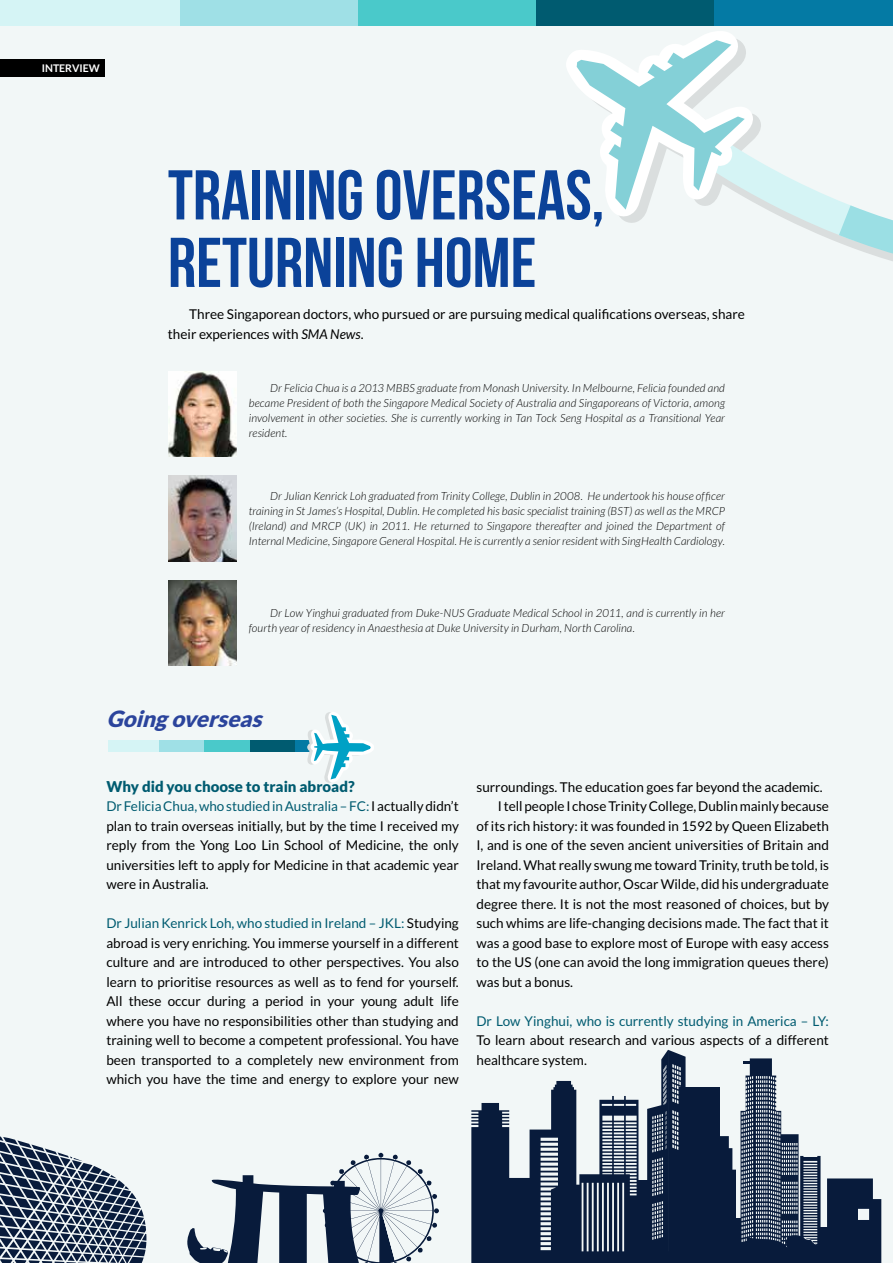
<style>
.page{position:relative;width:893px;height:1263px;background:#f2f7f7}
.page>*{position:absolute;margin:0;border:0;box-sizing:border-box;transform-origin:0 0}
.t1{font:70.2px/67.5px "Bebas Neue";color:#0b4299}
.t2{font:italic 900 22.5px "Lato";color:#2b449c}
.t3{font:900 15px "Lato";color:#005b70}
.t4{font:13.5px/19.5px "Lato";color:#000}
.t5{font:13.5px "Lato";color:#005b70}
.t6{font:italic 300 11.25px/15px "Lato";letter-spacing:.005em;color:#000;text-align:justify}
.t7{font:700 10.5px "Lato";color:#fff}
.s1{font-style:italic}
.s2{color:#005b70}
</style>
<div class="page">
<div style="left:0;top:0;width:185px;height:26px;background:#d5f4f5"></div>
<div style="left:180px;top:0;width:178px;height:26px;background:#9fe0e6"></div>
<div style="left:358px;top:0;width:179px;height:26px;background:#4ac9ca"></div>
<div style="left:537px;top:0;width:178px;height:26px;background:#005b70"></div>
<div style="left:715px;top:0;width:178px;height:26px;background:#047aa4"></div>
<svg style="left:0;top:1136px;width:146px;height:127px"></svg>
<svg style="left:827px;top:1178px;width:54px;height:85px;background:#182a48"></svg>
<div style="left:819px;top:1227px;width:10px;height:36px;background:#081b3b"></div>
<svg style="left:471px;top:1050px;width:349px;height:213px"></svg>
<svg style="left:187px;top:1153px;width:252px;height:110px"></svg>
<img style="left:168px;top:371px;width:68px;height:86px">
<img style="left:168px;top:580px;width:68px;height:85px">
<img style="left:168px;top:476px;width:68px;height:85px">
<svg style="left:566px;top:31px;width:327px;height:230px"></svg>
<div style="left:109px;top:740px;width:52px;height:12px;background:#d5f4f5"></div>
<div style="left:160px;top:740px;width:45px;height:12px;background:#9fe0e6"></div>
<div style="left:205px;top:740px;width:45px;height:12px;background:#4ac9ca"></div>
<div style="left:250px;top:740px;width:45px;height:12px;background:#005b70"></div>
<div style="left:295px;top:740px;width:45px;height:12px;background:#047aa4"></div>
<svg style="left:307px;top:712px;width:67px;height:71px"></svg>
<div style="left:0;top:60px;width:104px;height:17px;background:#000"></div>
<p class="t7" style="left:42px;top:62px;width:60px">INTERVIEW</p>
<h1 class="t1" style="left:168px;top:161px;width:438px">TRAINING OVERSEAS,<br>RETURNING HOME</h1>
<p class="t4" style="left:168px;top:304px;width:578px;text-indent:21px">Three Singaporean doctors, who pursued or are pursuing medical qualifications overseas, share their experiences with <span class="s1">SMA News</span>.</p>
<p class="t6" style="left:249px;top:381px;width:478px;text-indent:21px">Dr Felicia Chua is a 2013 MBBS graduate from Monash University. In Melbourne, Felicia founded and became President of both the Singapore Medical Society of Australia and Singaporeans of Victoria, among involvement in other societies. She is currently working in Tan Tock Seng Hospital as a Transitional Year resident.</p>
<p class="t6" style="left:249px;top:489px;width:478px;text-indent:21px">Dr Julian Kenrick Loh graduated from Trinity College, Dublin in 2008. He undertook his house officer training in St James’s Hospital, Dublin. He completed his basic specialist training (BST) as well as the MRCP (Ireland) and MRCP (UK) in 2011. He returned to Singapore thereafter and joined the Department of Internal Medicine, Singapore General Hospital. He is currently a senior resident with SingHealth Cardiology.</p>
<p class="t6" style="left:249px;top:606px;width:478px;text-indent:21px">Dr Low Yinghui graduated from Duke-NUS Graduate Medical School in 2011, and is currently in her fourth year of residency in Anaesthesia at Duke University in Durham, North Carolina.</p>
<h2 class="t2" style="left:106px;top:706px;width:163px">Going overseas</h2>
<p class="t3" style="left:106px;top:778px;width:250px">Why did you choose to train abroad?</p>
<p class="t4" style="left:106px;top:797px;width:354px;text-align:justify"><span class="s2">Dr Felicia Chua, who studied in Australia – FC:</span> I actually didn’t plan to train overseas initially, but by the time I received my reply from the Yong Loo Lin School of Medicine, the only universities left to apply for Medicine in that academic year were in Australia.</p>
<p class="t4" style="left:106px;top:914px;width:354px;text-align:justify"><span class="s2">Dr Julian Kenrick Loh, who studied in Ireland – JKL:</span> Studying abroad is very enriching. You immerse yourself in a different culture and are introduced to other perspectives. You also learn to prioritise resources as well as to fend for yourself.<br>All these occur during a period in your young adult life where you have no responsibilities other than studying and training well to become a competent professional. You have been transported to a completely new environment from which you have the time and energy to explore your new</p>
<p class="t4" style="left:476px;top:777px;width:348px">surroundings. The education goes far beyond the academic.</p>
<p class="t4" style="left:498px;top:797px;width:333px">I tell people I chose Trinity College, Dublin mainly because</p>
<p class="t4" style="left:476px;top:816px;width:354px">of its rich history: it was founded in 1592 by Queen Elizabeth</p>
<p class="t4" style="left:476px;top:835px;width:354px">I, and is one of the seven ancient universities of Britain and</p>
<p class="t4" style="left:476px;top:855px;width:354px">Ireland. What really swung me toward Trinity, truth be told, is</p>
<p class="t4" style="left:476px;top:874px;width:354px">that my favourite author, Oscar Wilde, did his undergraduate</p>
<p class="t4" style="left:476px;top:894px;width:354px">degree there. It is not the most reasoned of choices, but by</p>
<p class="t4" style="left:476px;top:913px;width:354px">such whims are life-changing decisions made. The fact that it</p>
<p class="t4" style="left:476px;top:933px;width:354px">was a good base to explore most of Europe with easy access</p>
<p class="t4" style="left:476px;top:952px;width:354px">to the US (one can avoid the long immigration queues there)</p>
<p class="t4" style="left:476px;top:972px;width:98px">was but a bonus.</p>
<p class="t5" style="left:476px;top:1013px;width:354px">Dr Low Yinghui, who is currently studying in America – LY:</p>
<p class="t4" style="left:476px;top:1030px;width:354px">To learn about research and various aspects of a different healthcare system.</p>
</div>
